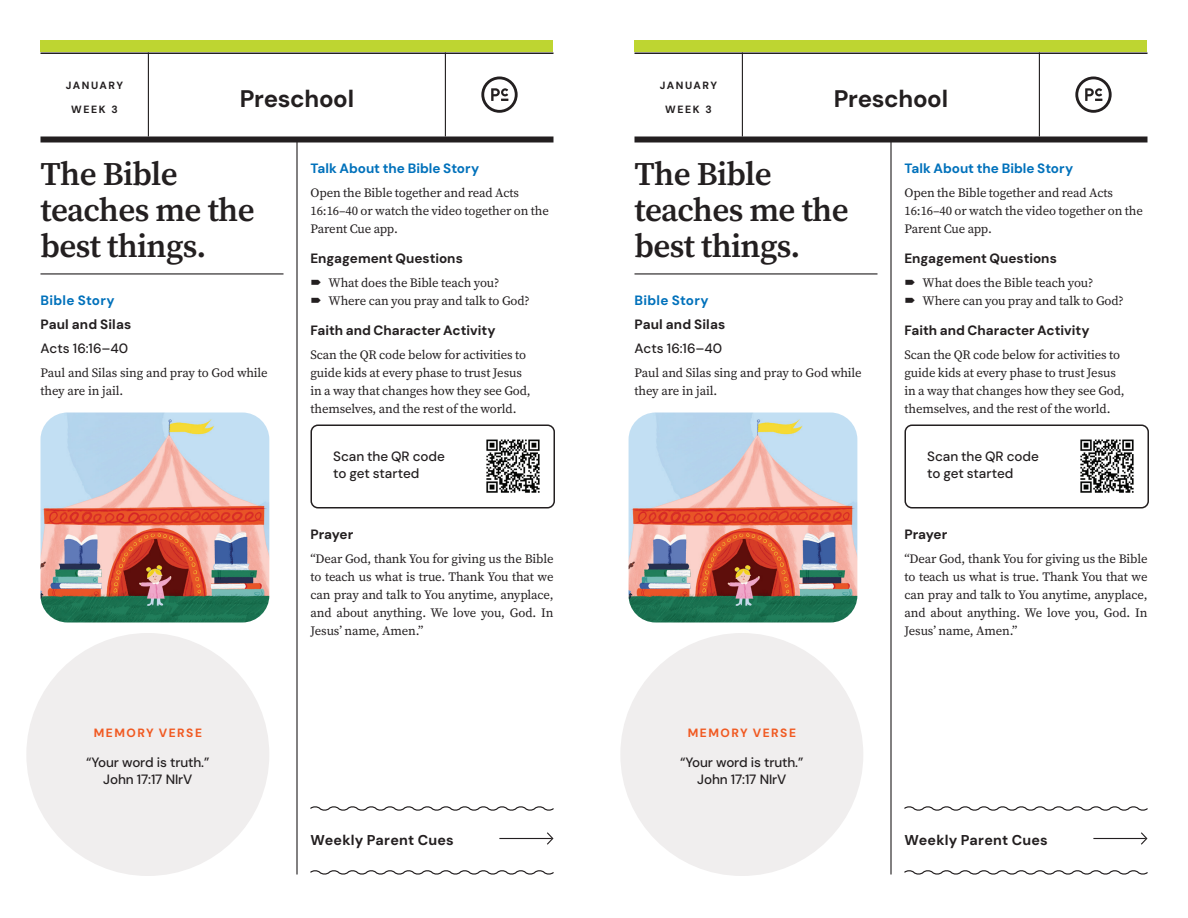
<style>
.page{position:relative;width:1188px;height:918px;background:#fff}
.page>*{position:absolute;margin:0;border:0;box-sizing:border-box;transform-origin:0 0}
.t1{font:600 33px/36px "Source Serif 4";letter-spacing:-.02em;color:#231f20}
.t2{font:700 24px "DM Sans";letter-spacing:-.015em;color:#231f20}
.t3{font:700 14.25px "DM Sans";letter-spacing:.015em;color:#231f20}
.t4{font:700 13.5px "DM Sans";color:#231f20}
.t5{font:500 13.5px/18px "DM Sans 18 pt";letter-spacing:-.01em;color:#231f20;text-align:center}
.t6{font:500 13.5px/18px "DM Sans";letter-spacing:-.005em;color:#231f20}
.t7{font:700 13.5px "DM Sans";color:#0071bb}
.t8{font:700 13.5px "DM Sans";letter-spacing:.02em;color:#0071bb}
.t9{font:12.75px/18px "Source Serif 4";letter-spacing:-.01em;color:#231f20}
.t10{font:700 12px "DM Sans";letter-spacing:.12em;color:#f15921}
.t11{font:700 10.5px "DM Sans";letter-spacing:.15em;color:#231f20}
</style>
<div class="page">
<img style="left:40px;top:412px;width:229px;height:210px">
<img style="left:629px;top:412px;width:228px;height:210px">
<hr style="left:148px;top:52px;width:1px;height:84px;background:#231f20">
<hr style="left:742px;top:52px;width:1px;height:84px;background:#231f20">
<hr style="left:40px;top:52px;width:514px;height:2px;background:#231f20">
<hr style="left:634px;top:52px;width:514px;height:2px;background:#231f20">
<div style="left:40px;top:136px;width:514px;height:6px;background:#231f20"></div>
<div style="left:634px;top:136px;width:514px;height:6px;background:#231f20"></div>
<div style="left:40px;top:40px;width:514px;height:12px;background:#bed531"></div>
<div style="left:634px;top:40px;width:514px;height:12px;background:#bed531"></div>
<hr style="left:445px;top:52px;width:1px;height:84px;background:#231f20">
<hr style="left:1039px;top:52px;width:1px;height:84px;background:#231f20">
<svg style="left:481px;top:77px;width:37px;height:36px"></svg>
<svg style="left:1075px;top:77px;width:37px;height:36px"></svg>
<svg style="left:310px;top:806px;width:244px;height:5px"></svg>
<svg style="left:310px;top:870px;width:244px;height:5px"></svg>
<hr style="left:499px;top:838px;width:53px;height:1px;background:#231f20">
<svg style="left:546px;top:832px;width:8px;height:13px"></svg>
<svg style="left:904px;top:806px;width:244px;height:5px"></svg>
<svg style="left:904px;top:870px;width:244px;height:5px"></svg>
<hr style="left:1093px;top:838px;width:53px;height:1px;background:#231f20">
<svg style="left:1140px;top:832px;width:8px;height:13px"></svg>
<div style="left:310px;top:424px;width:245px;height:84px;border:2px solid #231f20;border-radius:7px"></div>
<img style="left:486px;top:439px;width:54px;height:54px">
<div style="left:904px;top:424px;width:245px;height:84px;border:2px solid #231f20;border-radius:7px"></div>
<img style="left:1080px;top:439px;width:54px;height:54px">
<hr style="left:296px;top:142px;width:2px;height:732px;background:#231f20">
<hr style="left:890px;top:142px;width:2px;height:732px;background:#231f20">
<hr style="left:40px;top:273px;width:244px;height:1px;background:#231f20">
<hr style="left:634px;top:273px;width:244px;height:1px;background:#231f20">
<div style="left:26px;top:633px;width:243px;height:243px;background:#f0eeee;border-radius:50%"></div>
<div style="left:620px;top:633px;width:243px;height:243px;background:#f0eeee;border-radius:50%"></div>
<p class="t11" style="left:66px;top:78px;width:59px">JANUARY</p>
<p class="t11" style="left:71px;top:102px;width:48px">WEEK 3</p>
<p class="t11" style="left:660px;top:78px;width:59px">JANUARY</p>
<p class="t11" style="left:665px;top:102px;width:48px">WEEK 3</p>
<h2 class="t2" style="left:240px;top:83px;width:116px">Preschool</h2>
<h2 class="t2" style="left:834px;top:83px;width:116px">Preschool</h2>
<h1 class="t1" style="left:40px;top:155px;width:216px">The Bible teaches me the best things.</h1>
<p class="t8" style="left:40px;top:291px;width:76px">Bible Story</p>
<p class="t4" style="left:40px;top:315px;width:92px">Paul and Silas</p>
<p class="t5" style="left:40px;top:339px;width:89px">Acts 16:16–40</p>
<p class="t9" style="left:40px;top:363px;width:229px">Paul and Silas sing and pray to God while they are in jail.</p>
<p class="t10" style="left:94px;top:725px;width:110px">MEMORY VERSE</p>
<p class="t5" style="left:86px;top:753px;width:125px">“Your word is truth.”<br>John 17:17 NIrV</p>
<p class="t7" style="left:310px;top:159px;width:170px">Talk About the Bible Story</p>
<p class="t9" style="left:310px;top:183px;width:240px">Open the Bible together and read Acts<br>16:16–40 or watch the video together on the<br>Parent Cue app.</p>
<p class="t4" style="left:310px;top:249px;width:154px">Engagement Questions</p>
<p class="t9" style="left:329px;top:273px;width:203px">What does the Bible teach you?<br>Where can you pray and talk to God?</p>
<p class="t4" style="left:310px;top:321px;width:187px">Faith and Character Activity</p>
<p class="t9" style="left:310px;top:345px;width:222px">Scan the QR code below for activities to guide kids at every phase to trust Jesus in a way that changes how they see God, themselves, and the rest of the world.</p>
<p class="t6" style="left:333px;top:447px;width:113px">Scan the QR code to get started</p>
<p class="t4" style="left:310px;top:525px;width:44px">Prayer</p>
<p class="t9" style="left:310px;top:549px;width:245px;text-align:justify">“Dear God, thank You for giving us the Bible to teach us what is true. Thank You that we can pray and talk to You anytime, anyplace, and about anything. We love you, God. In Jesus’ name, Amen.”</p>
<h1 class="t1" style="left:634px;top:155px;width:216px">The Bible teaches me the best things.</h1>
<p class="t8" style="left:634px;top:291px;width:76px">Bible Story</p>
<p class="t4" style="left:634px;top:315px;width:92px">Paul and Silas</p>
<p class="t5" style="left:634px;top:339px;width:89px">Acts 16:16–40</p>
<p class="t9" style="left:634px;top:363px;width:229px">Paul and Silas sing and pray to God while they are in jail.</p>
<p class="t10" style="left:688px;top:725px;width:110px">MEMORY VERSE</p>
<p class="t5" style="left:680px;top:753px;width:125px">“Your word is truth.”<br>John 17:17 NIrV</p>
<p class="t7" style="left:904px;top:159px;width:170px">Talk About the Bible Story</p>
<p class="t9" style="left:904px;top:183px;width:240px">Open the Bible together and read Acts<br>16:16–40 or watch the video together on the<br>Parent Cue app.</p>
<p class="t4" style="left:904px;top:249px;width:154px">Engagement Questions</p>
<p class="t9" style="left:923px;top:273px;width:203px">What does the Bible teach you?<br>Where can you pray and talk to God?</p>
<p class="t4" style="left:904px;top:321px;width:187px">Faith and Character Activity</p>
<p class="t9" style="left:904px;top:345px;width:222px">Scan the QR code below for activities to guide kids at every phase to trust Jesus in a way that changes how they see God, themselves, and the rest of the world.</p>
<p class="t6" style="left:927px;top:447px;width:113px">Scan the QR code to get started</p>
<p class="t4" style="left:904px;top:525px;width:44px">Prayer</p>
<p class="t9" style="left:904px;top:549px;width:245px;text-align:justify">“Dear God, thank You for giving us the Bible to teach us what is true. Thank You that we can pray and talk to You anytime, anyplace, and about anything. We love you, God. In Jesus’ name, Amen.”</p>
<p class="t3" style="left:310px;top:831px;width:145px">Weekly Parent Cues</p>
<p class="t3" style="left:904px;top:831px;width:145px">Weekly Parent Cues</p>
</div>
